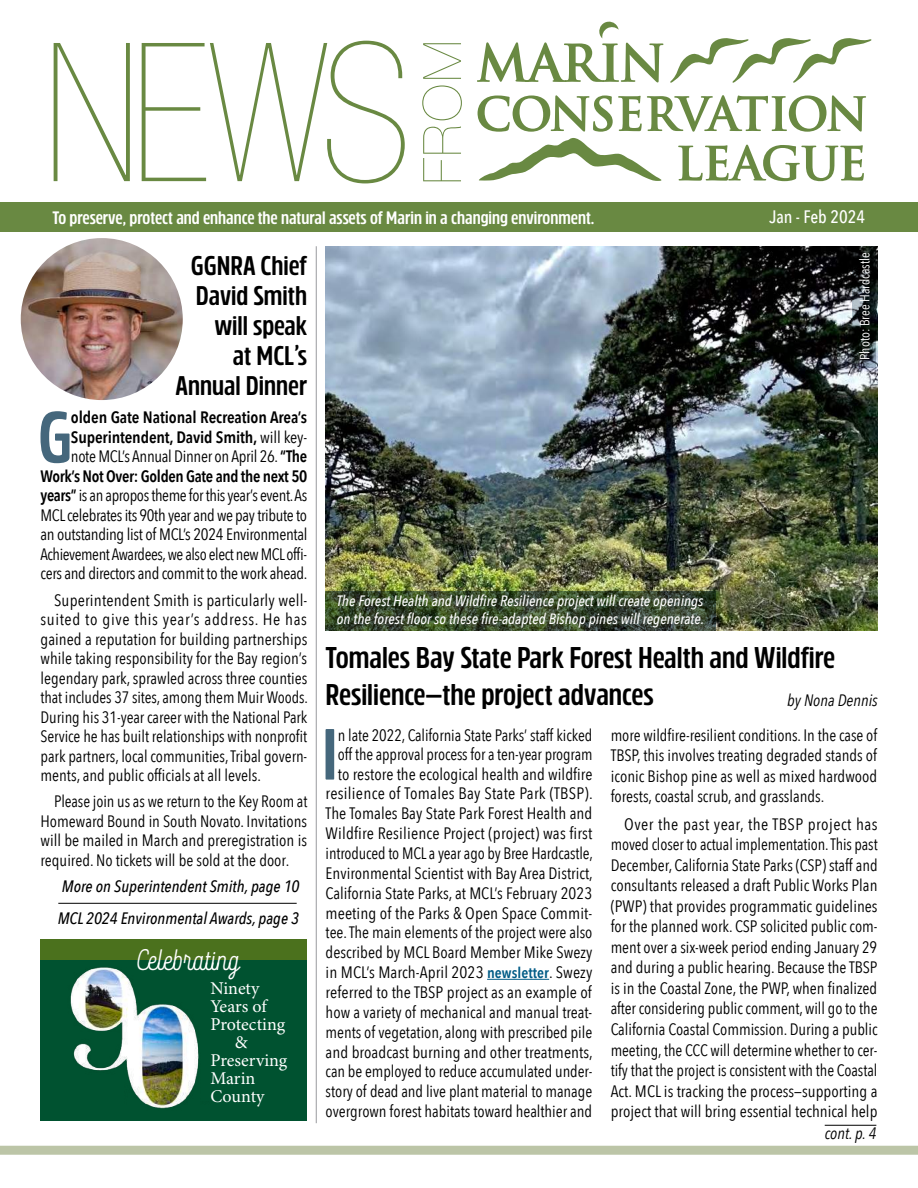
<style>
.page{position:relative;width:918px;height:1188px;background:#fff}
.page>*{position:absolute;margin:0;border:0;box-sizing:border-box;transform-origin:0 0}
.t1{font:700 72.15px "Rockeby Cd";color:#45677c}
.t2{font:700 30px/37.5px "Rockeby Cd";color:#000}
.t3{font:700 27px/30px "Rockeby Cd";color:#000;text-align:right}
.t4{font:700 25.5px "Rockeby Sc One";color:#fff}
.t5{font:700 18px "Rockeby Cd";color:#fff}
.t6{font:18px "Minion Pro";color:#fff}
.t7{font:500 18px "Avenir Next Condensed";color:#fff}
.t8{font:16.5px/19.8px "Avenir Next Condensed";color:#000;text-align:justify}
.t9{font:16.5px/19.5px "Avenir Next Condensed";letter-spacing:-.02em;color:#000;text-align:right}
.t10{font:italic 500 16.5px "Avenir Next Condensed";color:#000}
.t11{font:italic 16.5px "Avenir Next Condensed";color:#000}
.t12{font:italic 500 15px/18px "Avenir Next Condensed";color:#fff}
.t13{font:13.5px "Avenir Next Condensed";color:#fff}
.s1{font-weight:600}
.s2{font-weight:600;font-size:15px;color:#005b86}
</style>
<div class="page">
<div style="left:0;top:202px;width:918px;height:30px;background:#698942"></div>
<svg style="left:477px;top:95px;width:389px;height:86px"></svg>
<svg style="left:670px;top:38px;width:201px;height:45px"></svg>
<svg style="left:477px;top:22px;width:186px;height:60px"></svg>
<svg style="left:422px;top:43px;width:40px;height:138px"></svg>
<svg style="left:54px;top:41px;width:351px;height:142px"></svg>
<div style="left:0;top:1146px;width:918px;height:9px;background:#bcc5a7"></div>
<hr style="left:487px;top:979px;width:62px;height:1px;background:#005b86">
<img style="left:326px;top:246px;width:552px;height:385px">
<hr style="left:825px;top:1125px;width:51px;height:1px;background:#000">
<svg style="left:326px;top:591px;width:390px;height:39px;background:#39492f"></svg>
<svg style="left:853px;top:246px;width:23px;height:122px;background:#1e2426"></svg>
<img style="left:21px;top:238px;width:162px;height:162px;border-radius:81px">
<div style="left:40px;top:939px;width:267px;height:181px;background:#005230"></div>
<img style="left:70px;top:967px;width:129px;height:142px">
<div style="left:40px;top:939px;width:267px;height:21px;background:#4b711d"></div>
<div style="left:67px;top:1080px;width:56px;height:36px;background:#005230"></div>
<hr style="left:316px;top:246px;width:1px;height:877px;background:#999b9e">
<hr style="left:58px;top:903px;width:239px;height:1px;background:#000">
<p class="t5" style="left:52px;top:207px;width:544px">To preserve, protect and enhance the natural assets of Marin in a changing environment.</p>
<p class="t7" style="left:769px;top:206px;width:97px">Jan - Feb 2024</p>
<h3 class="t3" style="left:176px;top:253px;width:133px">GGNRA Chief<br>David Smith will speak<br>at MCL’s<br>Annual Dinner</h3>
<p class="t9" style="left:40px;top:407px;width:268px"><span class="s1">olden Gate National Recreation Area’s Superintendent, David Smith,</span> will key-<br>note MCL’s Annual Dinner on April 26. <span class="s1">“The Work’s Not Over: Golden Gate and the next 50 years”</span> is an apropos theme for this year’s event. As MCL celebrates its 90th year and we pay tribute to an outstanding list of MCL’s 2024 Environmental Achievement Awardees, we also elect new MCL offi&shy;cers and directors and commit to the work ahead.</p>
<p class="t8" style="left:40px;top:589px;width:269px;text-indent:14px">Superintendent Smith is particularly well&shy;suited to give this year’s address. He has gained a reputation for building partnerships while taking responsibility for the Bay region’s legendary park, sprawled across three counties that includes 37 sites, among them Muir Woods.<br>During his 31-year career with the National Park Service he has built relationships with nonprofit park partners, local communities, Tribal govern&shy;ments, and public officials at all levels.</p>
<p class="t8" style="left:40px;top:791px;width:268px;text-indent:14px">Please join us as we return to the Key Room at Homeward Bound in South Novato. Invitations will be mailed in March and preregistration is required. No tickets will be sold at the door.</p>
<p class="t10" style="left:62px;top:876px;width:239px">More on Superintendent Smith, page 10</p>
<h1 class="t1" style="left:38px;top:395px;width:36px">G</h1>
<p class="t10" style="left:58px;top:908px;width:243px">MCL 2024 Environmental Awards, page 3</p>
<h3 class="t4" style="left:138px;top:946px;width:105px">Celebrating</h3>
<p class="t6" style="left:210px;top:977px;width:51px">Ninety</p>
<p class="t6" style="left:210px;top:995px;width:58px">Years of</p>
<p class="t6" style="left:210px;top:1013px;width:76px">Protecting</p>
<p class="t6" style="left:235px;top:1031px;width:14px">&amp;</p>
<p class="t6" style="left:210px;top:1049px;width:78px">Preserving</p>
<p class="t6" style="left:210px;top:1067px;width:46px">Marin</p>
<p class="t6" style="left:210px;top:1085px;width:56px">County</p>
<p class="t12" style="left:337px;top:592px;width:369px">The Forest Health and Wildfire Resilience project will create openings on the forest floor so these fire-adapted Bishop pines will regenerate.</p>
<p class="t13" style="left:853px;top:360px;width:109px;rotate:-90deg">Photo: Bree Hardcastle</p>
<h2 class="t2" style="left:326px;top:642px;width:511px">Tomales Bay State Park Forest Health and Wildfire<br>Resilience—the project advances</h2>
<p class="t11" style="left:787px;top:690px;width:92px">by Nona Dennis</p>
<p class="t8" style="left:611px;top:724px;width:268px;line-height:20.5px">more wildfire-resilient conditions. In the case of TBSP, this involves treating degraded stands of iconic Bishop pine as well as mixed hardwood forests, coastal scrub, and grasslands.</p>
<p class="t8" style="left:611px;top:813px;width:268px;line-height:20.5px;text-indent:14px">Over the past year, the TBSP project has moved closer to actual implementation. This past December, California State Parks (CSP) staff and consultants released a draft Public Works Plan (PWP) that provides programmatic guidelines for the planned work. CSP solicited public com&shy;ment over a six-week period ending January 29 and during a public hearing. Because the TBSP is in the Coastal Zone, the PWP, when finalized after considering public comment, will go to the California Coastal Commission. During a public meeting, the CCC will determine whether to cer&shy;tify that the project is consistent with the Coastal Act. MCL is tracking the process—supporting a project that will bring essential technical help</p>
<p class="t11" style="left:825px;top:1123px;width:53px">cont. p. 4</p>
<p class="t8" style="left:326px;top:724px;width:269px;text-align:right">n late 2022, California State Parks’ staff kicked off the approval process for a ten-year program to restore the ecological health and wildfire resilience of Tomales Bay State Park (TBSP).<br>The Tomales Bay State Park Forest Health and Wildfire Resilience Project (project) was first introduced to MCL a year ago by Bree Hardcastle, Environmental Scientist with Bay Area District, California State Parks, at MCL’s February 2023 meeting of the Parks &amp; Open Space Commit&shy;tee. The main elements of the project were also described by MCL Board Member Mike Swezy in MCL’s March-April 2023 <span class="s2">newsletter</span>. Swezy referred to the TBSP project as an example of how a variety of mechanical and manual treat&shy;ments of vegetation, along with prescribed pile and broadcast burning and other treatments, can be employed to reduce accumulated under&shy;story of dead and live plant material to manage overgrown forest habitats toward healthier and</p>
<h1 class="t1" style="left:322px;top:712px;width:17px">I</h1>
</div>
